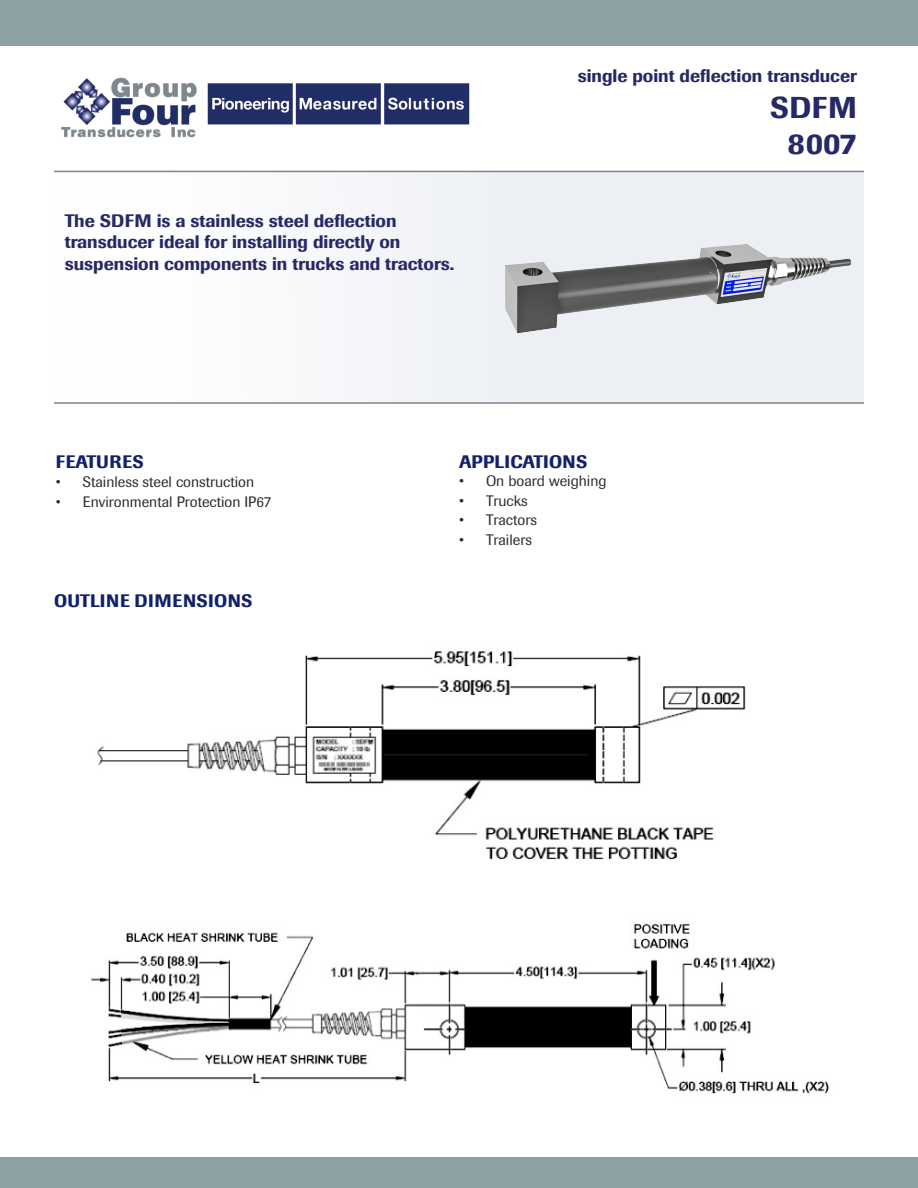
<style>
.page{position:relative;width:918px;height:1188px;background:#fff}
.page>*{position:absolute;margin:0;border:0;box-sizing:border-box;transform-origin:0 0}
.t1{font:500 30px "Imago";letter-spacing:.02em;color:#262967}
.t2{font:500 18px "Imago";color:#262967}
.t3{font:500 18px "Imago";letter-spacing:.02em;color:#13216a}
.t4{font:15px "Imago";color:#2e2b2c}
</style>
<div class="page">
<div style="left:54px;top:171px;width:810px;height:231px;background:#f3f5f8"></div>
<div style="left:0;top:1158px;width:918px;height:30px;background:#8da0a4"></div>
<div style="left:0;top:0;width:918px;height:45px;background:#8da0a4"></div>
<img style="left:61px;top:77px;width:409px;height:61px">
<hr style="left:54px;top:402px;width:810px;height:2px;background:#7c858c">
<hr style="left:54px;top:171px;width:810px;height:1px;background:#7c858c">
<img style="left:90px;top:651px;width:739px;height:443px">
<img style="left:505px;top:244px;width:347px;height:90px">
<p class="t2" style="left:65px;top:210px;width:333px">The SDFM is a stainless steel deflection</p>
<p class="t2" style="left:65px;top:231px;width:337px">transducer ideal for installing directly on</p>
<p class="t2" style="left:65px;top:253px;width:391px">suspension components in trucks and tractors.</p>
<p class="t2" style="left:578px;top:64px;width:281px">single point deflection transducer</p>
<p class="t1" style="left:770px;top:89px;width:88px">SDFM</p>
<p class="t1" style="left:788px;top:125px;width:71px">8007</p>
<p class="t3" style="left:56px;top:450px;width:89px">FEATURES</p>
<p class="t4" style="left:56px;top:473px;width:200px">• Stainless steel construction</p>
<p class="t4" style="left:56px;top:493px;width:217px">• Environmental Protection IP67</p>
<p class="t3" style="left:54px;top:590px;width:200px">OUTLINE DIMENSIONS</p>
<p class="t3" style="left:459px;top:450px;width:130px">APPLICATIONS</p>
<p class="t4" style="left:459px;top:472px;width:149px">• On board weighing</p>
<p class="t4" style="left:459px;top:492px;width:70px">• Trucks</p>
<p class="t4" style="left:459px;top:511px;width:79px">• Tractors</p>
<p class="t4" style="left:459px;top:531px;width:74px">• Trailers</p>
</div>
